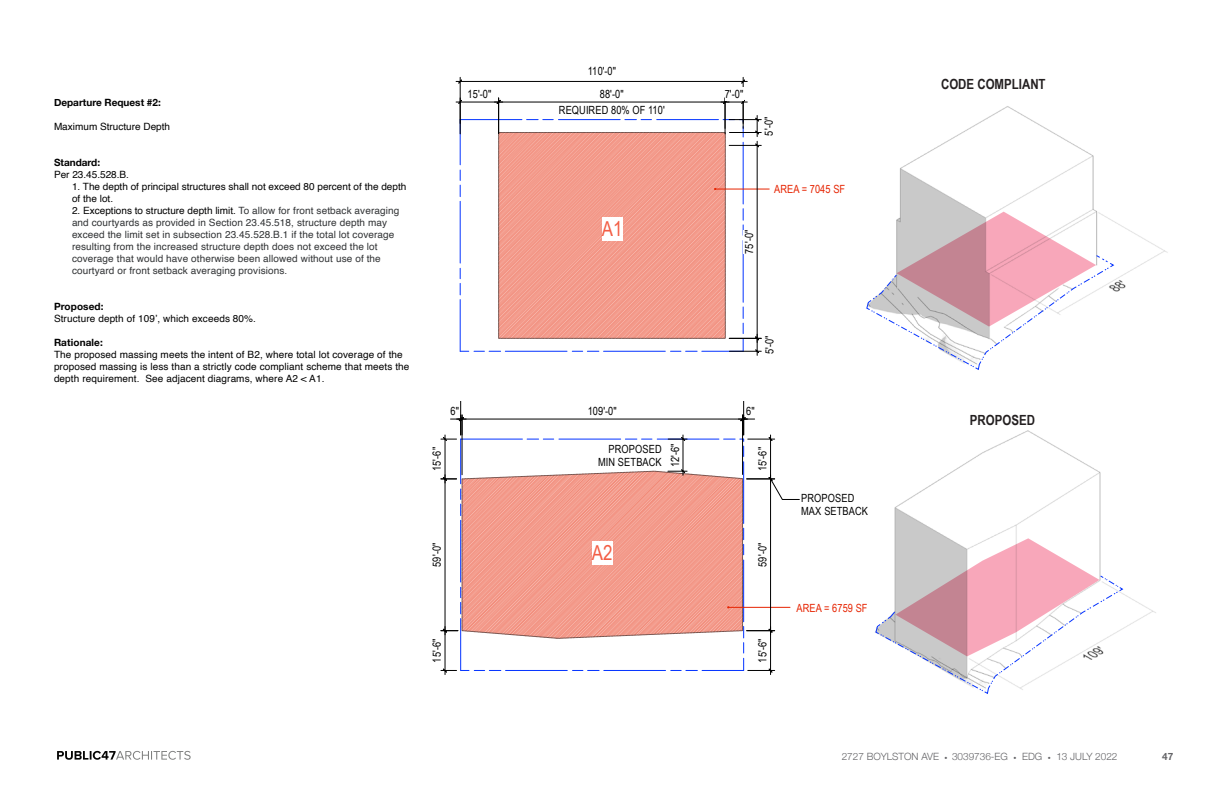
<style>
.page{position:relative;width:1224px;height:792px;background:#fff}
.page>*{position:absolute;margin:0;border:0;box-sizing:border-box;transform-origin:0 0}
.t1{font:20.6px "Arial Narrow";color:#f35e45}
.t2{font:700 14px "Arial Narrow";color:#231f20}
.t3{font:11.3px/13.2px "Arial Narrow";letter-spacing:.005em;color:#000;text-align:right}
.t4{font:11.3px "Arial Narrow";letter-spacing:.005em;color:#e62300}
.t5{font:10px/12px "Helvetica";letter-spacing:.01em;color:#313335}
.t6{font:10px/12px "Helvetica";letter-spacing:.01em;color:#000}
.t7{font:700 10px "Helvetica Neue";color:#000}
.t8{font:300 10px "Helvetica Neue";color:#636366}
.t9{font:700 10px "Helvetica Neue";color:#636366}
.s1{color:#000}
.s2{font-size:6px}
</style>
<div class="page">
<svg style="left:57px;top:751px;width:134px;height:9px"></svg>
<img style="left:900px;top:106px;width:268px;height:186px">
<img style="left:898px;top:430px;width:258px;height:198px">
<hr style="left:460px;top:402px;width:1px;height:33px;background:#000">
<hr style="left:743px;top:402px;width:1px;height:33px;background:#000">
<svg style="left:441px;top:415px;width:359px;height:260px"></svg>
<svg style="left:455px;top:77px;width:315px;height:279px"></svg>
<hr style="left:460px;top:77px;width:1px;height:46px;background:#000">
<hr style="left:743px;top:77px;width:1px;height:46px;background:#000">
<hr style="left:460px;top:81px;width:283px;height:1px;background:#000">
<svg style="left:456px;top:79px;width:7px;height:5px"></svg>
<svg style="left:740px;top:79px;width:7px;height:5px"></svg>
<div style="left:588px;top:65px;width:28px;height:13px;background:#fff"></div>
<hr style="left:729px;top:119px;width:32px;height:1px;background:#000">
<hr style="left:729px;top:132px;width:32px;height:1px;background:#000">
<div style="left:762px;top:117px;width:13px;height:18px;background:#fff"></div>
<hr style="left:499px;top:102px;width:226px;height:1px;background:#000">
<div style="left:600px;top:87px;width:24px;height:13px;background:#fff"></div>
<div style="left:559px;top:104px;width:106px;height:13px;background:#fff"></div>
<hr style="left:498px;top:98px;width:1px;height:36px;background:#000">
<hr style="left:460px;top:102px;width:39px;height:1px;background:#000">
<svg style="left:456px;top:99px;width:7px;height:6px"></svg>
<svg style="left:494px;top:99px;width:9px;height:6px"></svg>
<div style="left:468px;top:87px;width:23px;height:13px;background:#fff"></div>
<hr style="left:725px;top:98px;width:1px;height:30px;background:#000">
<svg style="left:721px;top:99px;width:26px;height:6px"></svg>
<div style="left:725px;top:87px;width:18px;height:13px;background:#fff"></div>
<hr style="left:715px;top:189px;width:54px;height:1px;background:#e62300">
<svg style="left:460px;top:119px;width:284px;height:233px"></svg>
<div style="left:602px;top:217px;width:20px;height:23px;background:#fff"></div>
<hr style="left:729px;top:351px;width:32px;height:1px;background:#000">
<hr style="left:729px;top:145px;width:32px;height:1px;background:#000">
<hr style="left:729px;top:338px;width:32px;height:1px;background:#000">
<hr style="left:757px;top:145px;width:1px;height:193px;background:#000">
<svg style="left:754px;top:115px;width:6px;height:33px"></svg>
<svg style="left:754px;top:334px;width:6px;height:21px"></svg>
<div style="left:743px;top:230px;width:12px;height:24px;background:#fff"></div>
<svg style="left:875px;top:538px;width:249px;height:156px"></svg>
<svg style="left:866px;top:212px;width:249px;height:158px"></svg>
<p class="t7" style="left:54px;top:96px;width:108px">Departure Request #2:</p>
<p class="t6" style="left:54px;top:121px;width:118px">Maximum Structure Depth</p>
<p class="t7" style="left:54px;top:156px;width:48px">Standard:</p>
<p class="t6" style="left:54px;top:169px;width:77px">Per 23.45.528.B.</p>
<p class="t6" style="left:72px;top:181px;width:336px">1. The depth of principal structures shall not exceed 80 percent of the depth of the lot.</p>
<p class="t5" style="left:72px;top:205px;width:329px"><span class="s1">2. Exceptions to structure depth limit.</span> To allow for front setback averaging and courtyards as provided in Section 23.45.518, structure depth may exceed the limit set in subsection 23.45.528.B.1 if the total lot coverage resulting from the increased structure depth does not exceed the lot coverage that would have otherwise been allowed without use of the courtyard or front setback averaging provisions.</p>
<p class="t7" style="left:54px;top:300px;width:51px">Proposed:</p>
<p class="t6" style="left:54px;top:313px;width:204px">Structure depth of 109’, which exceeds 80%.</p>
<p class="t7" style="left:54px;top:336px;width:50px">Rationale:</p>
<p class="t6" style="left:54px;top:349px;width:357px">The proposed massing meets the intent of B2, where total lot coverage of the proposed massing is less than a strictly code compliant scheme that meets the depth requirement. See adjacent diagrams, where A2 &lt; A1.</p>
<p class="t3" style="left:588px;top:65px;width:30px">110'-0"</p>
<p class="t3" style="left:468px;top:87px;width:25px">15'-0"</p>
<p class="t3" style="left:725px;top:87px;width:20px">7'-0"</p>
<p class="t3" style="left:559px;top:86px;width:107px;line-height:16.2px;text-align:center">88'-0"<br>REQUIRED 80% OF 110'</p>
<p class="t3" style="left:762px;top:136px;width:20px;rotate:-90deg">5'-0"</p>
<h1 class="t1" style="left:602px;top:217px;width:22px">A1</h1>
<p class="t3" style="left:743px;top:254px;width:25px;rotate:-90deg">75'-0"</p>
<p class="t4" style="left:774px;top:183px;width:72px">AREA = 7045 SF</p>
<p class="t3" style="left:763px;top:354px;width:20px;rotate:-90deg">5'-0"</p>
<p class="t3" style="left:451px;top:404px;width:10px">6"</p>
<p class="t3" style="left:746px;top:404px;width:10px">6"</p>
<p class="t3" style="left:588px;top:404px;width:31px">109'-0"</p>
<p class="t3" style="left:430px;top:471px;width:25px;rotate:-90deg">15'-6"</p>
<p class="t3" style="left:598px;top:442px;width:65px">PROPOSED<br>MIN SETBACK</p>
<p class="t3" style="left:668px;top:467px;width:25px;rotate:-90deg">12'-6"</p>
<p class="t3" style="left:756px;top:471px;width:25px;rotate:-90deg">15'-6"</p>
<p class="t3" style="left:801px;top:492px;width:68px;text-align:left">PROPOSED<br>MAX SETBACK</p>
<p class="t3" style="left:430px;top:567px;width:25px;rotate:-90deg">59'-0"</p>
<h1 class="t1" style="left:592px;top:541px;width:22px">A2</h1>
<p class="t3" style="left:756px;top:567px;width:25px;rotate:-90deg">59'-0"</p>
<p class="t4" style="left:797px;top:601px;width:72px">AREA = 6759 SF</p>
<p class="t3" style="left:430px;top:663px;width:25px;rotate:-90deg">15'-6"</p>
<p class="t3" style="left:756px;top:663px;width:25px;rotate:-90deg">15'-6"</p>
<h2 class="t2" style="left:941px;top:76px;width:106px">CODE COMPLIANT</h2>
<h2 class="t2" style="left:970px;top:412px;width:67px">PROPOSED</h2>
<p class="t8" style="left:842px;top:751px;width:277px">2727 BOYLSTON AVE <span class="s2">•</span> 3039736-EG <span class="s2">•</span> EDG <span class="s2">•</span> 13 JULY 2022</p>
<p class="t9" style="left:1162px;top:750px;width:13px">47</p>
</div>
